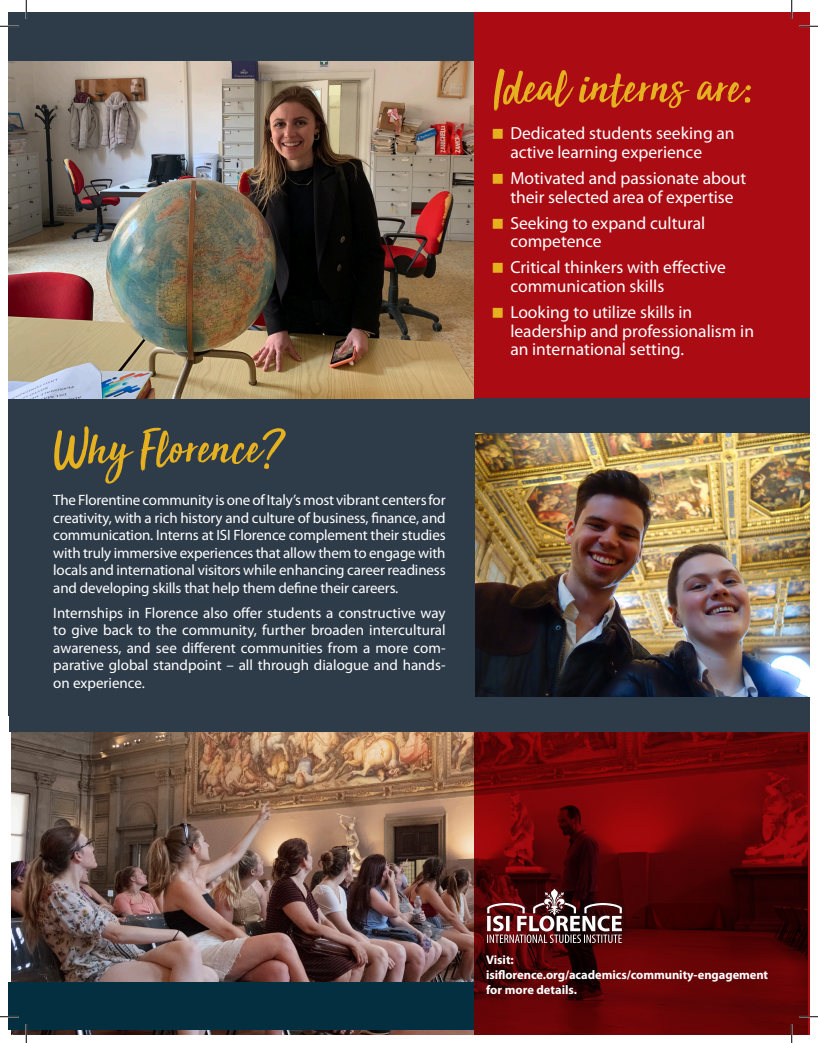
<style>
.page{position:relative;width:818px;height:1043px;background:#fff}
.page>*{position:absolute;margin:0;border:0;box-sizing:border-box;transform-origin:0 0}
.t1{font:52.5px "Sun Valley";color:#e6b120}
.t2{font:17.5px/18.8px "Myriad Pro";color:#fff}
.t3{font:15px/17.5px "Myriad Pro";letter-spacing:-.01em;color:#fff;text-align:justify}
.t4{font:700 12.5px "Myriad Pro";letter-spacing:-.005em;color:#fff}
</style>
<div class="page">
<img style="left:12px;top:731px;width:462px;height:303px">
<img style="left:9px;top:61px;width:465px;height:338px">
<img style="left:475px;top:433px;width:334px;height:264px">
<div style="left:9px;top:12px;width:465px;height:49px;background:#2e3b49"></div>
<div style="left:474px;top:13px;width:335px;height:398px;background:#ab0b13"></div>
<svg style="left:474px;top:731px;width:335px;height:303px;background:#610406"></svg>
<div style="left:9px;top:399px;width:466px;height:316px;background:#2e3b49"></div>
<div style="left:9px;top:982px;width:465px;height:47px;background:#042f40"></div>
<div style="left:9px;top:697px;width:800px;height:34px;background:#2e3b49"></div>
<div style="left:474px;top:398px;width:335px;height:35px;background:#2e3b49"></div>
<div style="left:482px;top:884px;width:144px;height:63px;background:#231f20;opacity:.6"></div>
<svg style="left:487px;top:888px;width:134px;height:55px;background:#6e4547"></svg>
<svg style="left:0;top:25px;width:19px;height:2px"></svg>
<svg style="left:799px;top:25px;width:19px;height:2px"></svg>
<svg style="left:0;top:1015px;width:19px;height:2px"></svg>
<svg style="left:799px;top:1015px;width:19px;height:2px"></svg>
<svg style="left:25px;top:0;width:2px;height:19px"></svg>
<svg style="left:25px;top:1024px;width:2px;height:18px"></svg>
<svg style="left:790px;top:0;width:2px;height:19px"></svg>
<svg style="left:790px;top:1024px;width:2px;height:18px"></svg>
<p class="t1" style="left:53px;top:403px;width:234px">Why Florence?</p>
<p class="t3" style="left:53px;top:492px;width:394px">The Florentine community is one of Italy’s most vibrant centers for creativity, with a rich history and culture of business, finance, and communication. Interns at ISI Florence complement their studies with truly immersive experiences that allow them to engage with locals and international visitors while enhancing career readiness and developing skills that help them define their careers.</p>
<p class="t3" style="left:53px;top:604px;width:394px">Internships in Florence also offer students a constructive way to give back to the community, further broaden intercultural awareness, and see different communities from a more com&shy;parative global standpoint – all through dialogue and hands&shy;on experience.</p>
<p class="t1" style="left:492px;top:43px;width:263px">Ideal interns are:</p>
<p class="t2" style="left:510px;top:124px;width:226px">Dedicated students seeking an active learning experience</p>
<p class="t2" style="left:510px;top:169px;width:237px">Motivated and passionate about their selected area of expertise</p>
<p class="t2" style="left:510px;top:214px;width:196px">Seeking to expand cultural competence</p>
<p class="t2" style="left:510px;top:258px;width:217px">Critical thinkers with effective communication skills</p>
<p class="t2" style="left:510px;top:303px;width:245px">Looking to utilize skills in leadership and professionalism in an international setting.</p>
<p class="t4" style="left:486px;top:952px;width:29px">Visit:</p>
<p class="t4" style="left:486px;top:967px;width:283px">isiflorence.org/academics/community-engagement</p>
<p class="t4" style="left:486px;top:982px;width:93px">for more details.</p>
</div>
